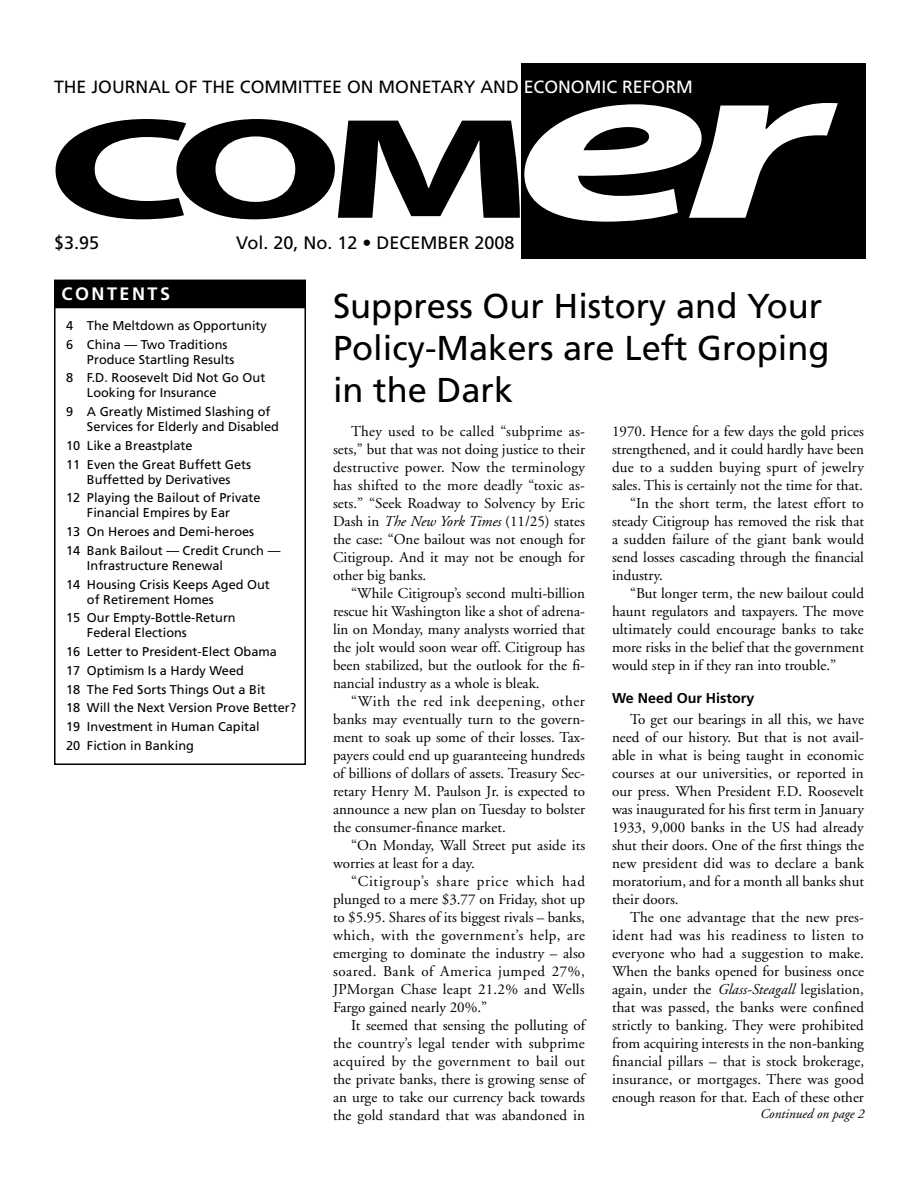
<style>
.page{position:relative;width:918px;height:1188px;background:#fff}
.page>*{position:absolute;margin:0;border:0;box-sizing:border-box;transform-origin:0 0}
.t1{font:34.5px/42px "Frutiger";color:#000}
.t2{font:18px "Frutiger";color:#000}
.t3{font:700 18px "Frutiger";letter-spacing:.14em;color:#fff}
.t4{font:17.7px "Frutiger";color:#000}
.t5{font:15px/18px "Adobe Garamond";color:#000;text-align:justify}
.t6{font:700 14.25px "Frutiger";color:#000}
.t7{font:italic 13.5px "Adobe Garamond";color:#000}
.t8{font:12.75px/18.8px "Frutiger";color:#000}
.s1{color:#fff}
.s2{font-style:italic}
</style>
<div class="page">
<div style="left:55px;top:280px;width:250px;height:28px;background:#000"></div>
<div style="left:54px;top:280px;width:252px;height:485px;border:2px solid #000"></div>
<div style="left:522px;top:64px;width:344px;height:195px;background:#000"></div>
<svg style="left:56px;top:119px;width:130px;height:100px"></svg>
<div style="left:176px;top:119px;width:159px;height:100px;background:#000;border-radius:50%"></div>
<svg style="left:338px;top:103px;width:500px;height:119px"></svg>
<div style="left:216px;top:136px;width:79px;height:66px;background:#fff;border-radius:50%"></div>
<p class="t4" style="left:54px;top:76px;width:625px">THE JOURNAL OF THE COMM ITTEE ON MONETARY AND <span class="s1">ECONOM IC REFORM</span></p>
<p class="t2" style="left:54px;top:232px;width:47px">$3.95</p>
<p class="t2" style="left:236px;top:232px;width:280px">Vol. 20, No. 12 • December 2008</p>
<p class="t3" style="left:62px;top:283px;width:110px">Contents</p>
<p class="t8" style="left:66px;top:316px;width:202px">4 The Meltdown as Opportunity<br>6 China — Two Traditions</p>
<p class="t8" style="left:66px;top:350px;width:201px;text-indent:21px">Produce Startling Results<br>8 F.D. Roosevelt Did Not Go Out</p>
<p class="t8" style="left:66px;top:383px;width:206px;text-indent:21px">Looking for Insurance<br>9 A Greatly M istimed Slashing of</p>
<p class="t8" style="left:66px;top:417px;width:215px;text-indent:21px">Services for E lderly and Disabled<br>10 Like a B reastplate<br>11 Even the Great B uffett Gets</p>
<p class="t8" style="left:66px;top:470px;width:196px;text-indent:21px">B uffetted by Derivatives<br>12 Playing the Bailout of Private</p>
<p class="t8" style="left:66px;top:503px;width:216px;text-indent:21px">Financial Empires by Ear<br>13 On Heroes and Demi-heroes<br>14 Bank Bailout — Credit Crunch —</p>
<p class="t8" style="left:66px;top:556px;width:205px;text-indent:21px">Infrastructure Renewal<br>14 Housing Crisis Keeps Aged Out</p>
<p class="t8" style="left:66px;top:590px;width:171px;text-align:center">of Retirement Homes<br>15 Our Empty-Bottle-Return</p>
<p class="t8" style="left:66px;top:623px;width:232px;text-indent:21px">Federal E lections<br>16 Letter to President-E lect Obama<br>17 Optimism Is a Hardy Weed<br>18 The Fed Sorts Things Out a B it<br>18 Will the Next Version Prove Better?<br>19 Investment in Human Capital<br>20 Fiction in Banking</p>
<h1 class="t1" style="left:333px;top:285px;width:498px">Suppress Our History and Your<br>Policy-Makers are Left Groping in the Dark</h1>
<p class="t5" style="left:333px;top:422px;width:254px;text-indent:18px">They used to be called “subprime as&shy;sets,” but that was not doing justice to their destructive power. Now the terminology has shifted to the more deadly “toxic as&shy;sets.” “Seek Roadway to Solvency by Eric Dash in <span class="s2">The New York Times</span> (11/25) states the case: “One bailout was not enough for Citigroup. And it may not be enough for other big banks.</p>
<p class="t5" style="left:333px;top:584px;width:254px;text-indent:18px">“While Citigroup’s second multi-billion rescue hit Washington like a shot of adrena&shy;lin on Monday, many analysts worried that the jolt would soon wear off. Citigroup has been stabilized, but the outlook for the fi&shy;nancial industry as a whole is bleak.</p>
<p class="t5" style="left:333px;top:692px;width:254px;text-indent:18px">“With the red ink deepening, other banks may eventually turn to the govern&shy;ment to soak up some of their losses. Tax&shy;payers could end up guaranteeing hundreds of billions of dollars of assets. Treasury Sec&shy;retary Henry M. Paulson Jr. is expected to announce a new plan on Tuesday to bolster the consumer-finance market.</p>
<p class="t5" style="left:333px;top:836px;width:254px;text-indent:18px">“On Monday, Wall Street put aside its worries at least for a day.</p>
<p class="t5" style="left:333px;top:872px;width:254px;text-indent:18px">“Citigroup’s share price which had plunged to a mere $3.77 on Friday, shot up to $5.95. Shares of its biggest rivals – banks, which, with the government’s help, are emerging to dominate the industry – also soared. Bank of America jumped 27%, JPMorgan Chase leapt 21.2% and Wells Fargo gained nearly 20%.”</p>
<p class="t5" style="left:333px;top:1016px;width:254px;text-indent:18px">It seemed that sensing the polluting of the country’s legal tender with subprime acquired by the government to bail out the private banks, there is growing sense of an urge to take our currency back towards the gold standard that was abandoned in</p>
<p class="t5" style="left:612px;top:422px;width:253px">1970. Hence for a few days the gold prices</p>
<p class="t5" style="left:612px;top:440px;width:254px">strengthened, and it could hardly have been</p>
<p class="t5" style="left:612px;top:458px;width:254px">due to a sudden buying spurt of jewelry</p>
<p class="t5" style="left:612px;top:476px;width:252px">sales. This is certainly not the time for that.</p>
<p class="t5" style="left:630px;top:494px;width:235px">“In the short term, the latest effort to</p>
<p class="t5" style="left:612px;top:512px;width:254px">steady Citigroup has removed the risk that</p>
<p class="t5" style="left:612px;top:530px;width:254px">a sudden failure of the giant bank would</p>
<p class="t5" style="left:612px;top:548px;width:253px">send losses cascading through the financial</p>
<p class="t5" style="left:612px;top:566px;width:52px">industry.</p>
<p class="t5" style="left:630px;top:584px;width:235px">“But longer term, the new bailout could</p>
<p class="t5" style="left:612px;top:602px;width:253px">haunt regulators and taxpayers. The move</p>
<p class="t5" style="left:612px;top:620px;width:253px">ultimately could encourage banks to take</p>
<p class="t5" style="left:612px;top:638px;width:253px">more risks in the belief that the government</p>
<p class="t5" style="left:612px;top:656px;width:226px">would step in if they ran into trouble.”</p>
<p class="t6" style="left:612px;top:689px;width:144px">We Need Our History</p>
<p class="t5" style="left:612px;top:710px;width:254px;text-indent:18px">To get our bearings in all this, we have need of our history. But that is not avail&shy;able in what is being taught in economic courses at our universities, or reported in our press. When President F.D. Roosevelt was inaugurated for his first term in January 1933, 9,000 banks in the US had already shut their doors. One of the first things the new president did was to declare a bank moratorium, and for a month all banks shut their doors.</p>
<p class="t5" style="left:612px;top:908px;width:254px;text-indent:18px">The one advantage that the new pres&shy;ident had was his readiness to listen to everyone who had a suggestion to make.<br>When the banks opened for business once again, under the <span class="s2">Glass-Steagall</span> legislation, that was passed, the banks were confined strictly to banking. They were prohibited from acquiring interests in the non-banking financial pillars – that is stock brokerage, insurance, or mortgages. There was good enough reason for that. Each of these other</p>
<p class="t7" style="left:760px;top:1107px;width:106px">Continued on page 2</p>
</div>
